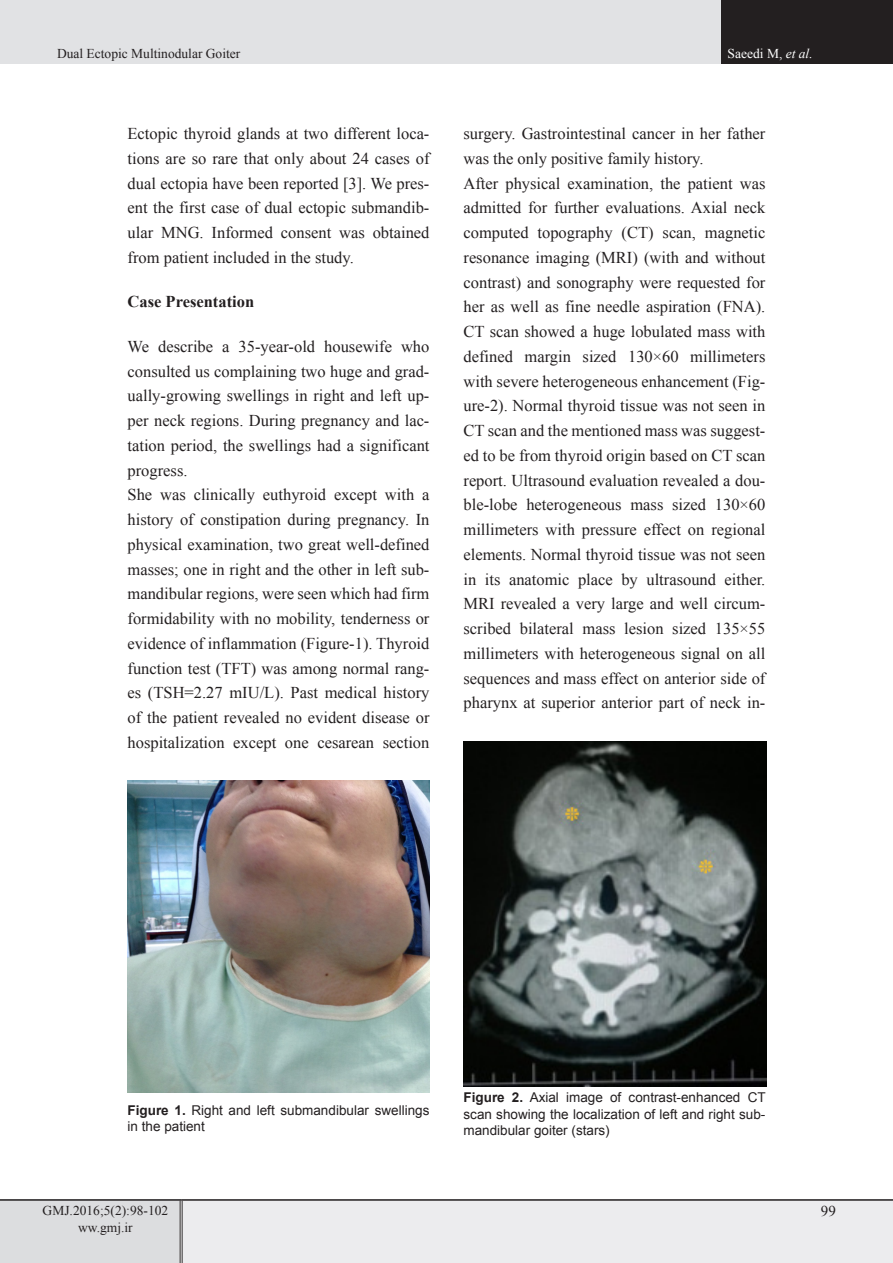
<style>
.page{position:relative;width:893px;height:1263px;background:#fff}
.page>*{position:absolute;margin:0;border:0;box-sizing:border-box;transform-origin:0 0}
.t1{font:16.5px/24.8px "Times New Roman";color:#231f20;text-align:justify}
.t2{font:700 16.5px "Times New Roman";color:#231f20}
.t3{font:15px "Times New Roman";color:#231f20}
.t4{font:13.5px/16.2px "Arial";color:#231f20}
.eeeeeeeeeeee{font:13.5px/16.2px "Times New Roman";color:#231f20;text-align:center}
.t5{font:13.5px "Times New Roman";color:#fff}
.s1{font-style:italic}
.s2{font-weight:700}
</style>
<div class="page">
<img style="left:128px;top:780px;width:301px;height:313px">
<img style="left:463px;top:741px;width:303px;height:345px">
<div style="left:0;top:0;width:722px;height:64px;background:#e1e2e4"></div>
<div style="left:722px;top:0;width:171px;height:64px;background:#231f20"></div>
<div style="left:0;top:1200px;width:181px;height:63px;background:#dcdddf"></div>
<div style="left:181px;top:1200px;width:712px;height:63px;background:#ececee"></div>
<hr style="left:180px;top:1201px;width:3px;height:62px;background:#fff">
<hr style="left:180px;top:1201px;width:1px;height:62px;background:#231f20">
<hr style="left:182px;top:1201px;width:1px;height:62px;background:#231f20">
<hr style="left:0;top:1199px;width:181px;height:2px;background:#231f20">
<hr style="left:181px;top:1199px;width:712px;height:2px;background:#231f20">
<p class="eeeeeeeeeeee" style="left:57px;top:45px;width:185px">Dual Ectopic Multinodular Goiter</p>
<p class="t5" style="left:728px;top:44px;width:87px">Saeedi M, <span class="s1">et al.</span></p>
<p class="t1" style="left:128px;top:121px;width:303px">Ectopic thyroid glands at two different loca&shy;tions are so rare that only about 24 cases of dual ectopia have been reported [3]. We pres&shy;ent the first case of dual ectopic submandib&shy;ular MNG. Informed consent was obtained from patient included in the study.</p>
<p class="t2" style="left:128px;top:290px;width:128px">Case Presentation</p>
<p class="t1" style="left:128px;top:334px;width:303px">We describe a 35-year-old housewife who consulted us complaining two huge and grad&shy;ually-growing swellings in right and left up&shy;per neck regions. During pregnancy and lac&shy;tation period, the swellings had a significant progress.</p>
<p class="t1" style="left:128px;top:482px;width:303px">She was clinically euthyroid except with a history of constipation during pregnancy. In physical examination, two great well-defined masses; one in right and the other in left sub&shy;mandibular regions, were seen which had firm formidability with no mobility, tenderness or evidence of inflammation (Figure-1). Thyroid function test (TFT) was among normal rang&shy;es (TSH=2.27 mIU/L). Past medical history of the patient revealed no evident disease or hospitalization except one cesarean section</p>
<p class="t1" style="left:463px;top:121px;width:303px">surgery. Gastrointestinal cancer in her father was the only positive family history.</p>
<p class="t1" style="left:463px;top:170px;width:303px">After physical examination, the patient was admitted for further evaluations. Axial neck computed topography (CT) scan, magnetic resonance imaging (MRI) (with and without contrast) and sonography were requested for her as well as fine needle aspiration (FNA).<br>CT scan showed a huge lobulated mass with defined margin sized 130×60 millimeters with severe heterogeneous enhancement (Fig&shy;ure-2). Normal thyroid tissue was not seen in CT scan and the mentioned mass was suggest&shy;ed to be from thyroid origin based on CT scan report. Ultrasound evaluation revealed a dou&shy;ble-lobe heterogeneous mass sized 130×60 millimeters with pressure effect on regional elements. Normal thyroid tissue was not seen in its anatomic place by ultrasound either.<br>MRI revealed a very large and well circum&shy;scribed bilateral mass lesion sized 135×55 millimeters with heterogeneous signal on all sequences and mass effect on anterior side of pharynx at superior anterior part of neck in-</p>
<p class="t4" style="left:128px;top:1102px;width:303px"><span class="s2">Figure 1.</span> Right and left submandibular swellings in the patient</p>
<p class="t4" style="left:463px;top:1090px;width:304px;text-align:justify"><span class="s2">Figure 2.</span> Axial image of contrast-enhanced CT scan showing the localization of left and right sub&shy;mandibular goiter (stars)</p>
<p class="eeeeeeeeeeee" style="left:43px;top:1202px;width:127px">GMJ.2016;5(2):98-102 ww.gmj.ir</p>
<p class="t3" style="left:821px;top:1201px;width:16px">99</p>
</div>
